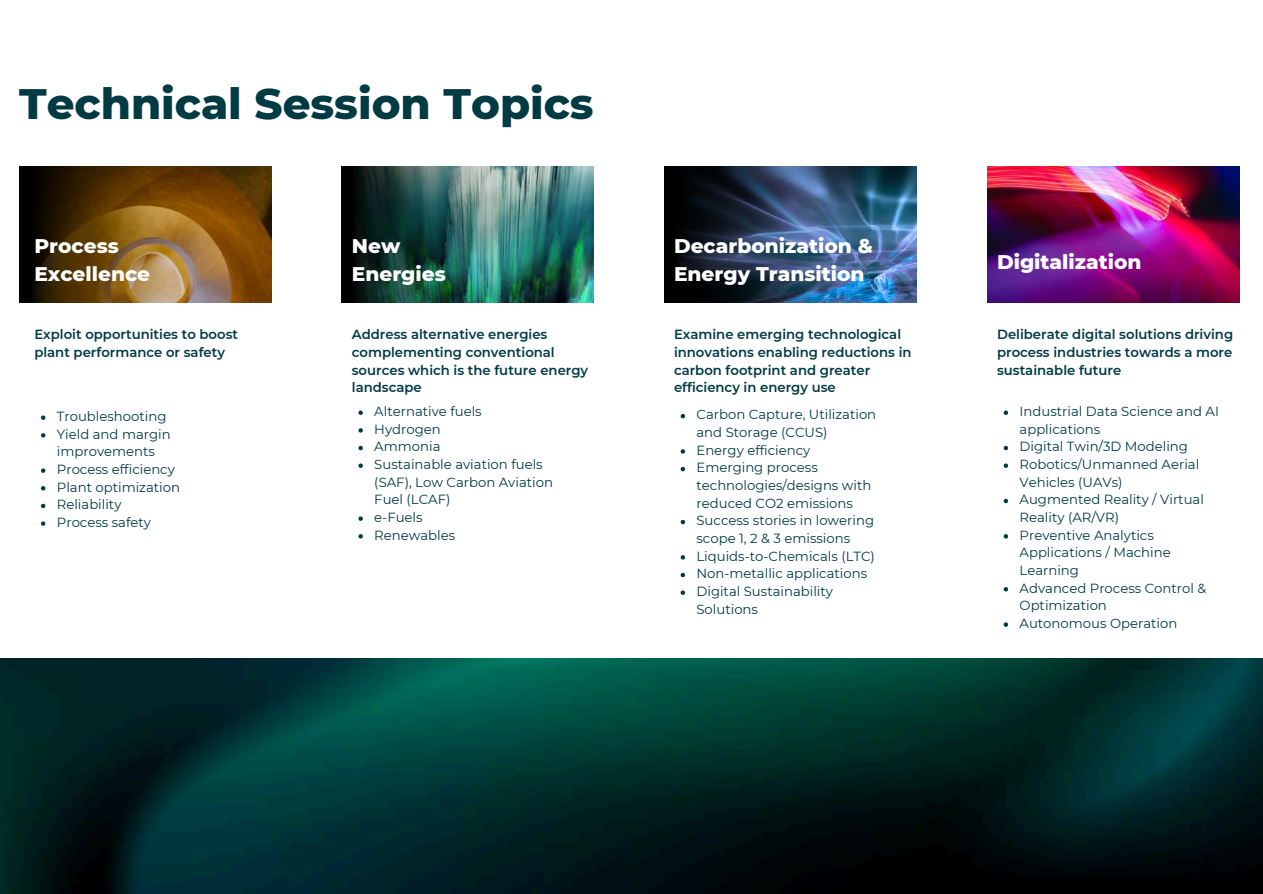
<style>
.page{position:relative;width:1263px;height:894px;background:#fff}
.page>*{position:absolute;margin:0;border:0;box-sizing:border-box;transform-origin:0 0}
.t1{font:800 43.5px "Montserrat";color:#003a43}
.t2{font:800 20.1px/27.9px "Montserrat";color:#fff}
.t3{font:13.2px/17.7px "Montserrat";color:#003a43}
.t4{font:600 13.2px/17.7px "Montserrat";color:#003a43}
</style>
<div class="page">
<img style="left:19px;top:167px;width:252px;height:135px">
<img style="left:342px;top:167px;width:252px;height:135px">
<img style="left:664px;top:167px;width:252px;height:135px">
<img style="left:987px;top:167px;width:252px;height:135px">
<svg style="left:41px;top:415px;width:4px;height:5px"></svg>
<svg style="left:41px;top:433px;width:4px;height:4px"></svg>
<svg style="left:41px;top:468px;width:4px;height:4px"></svg>
<svg style="left:41px;top:486px;width:4px;height:4px"></svg>
<svg style="left:41px;top:503px;width:4px;height:5px"></svg>
<svg style="left:41px;top:521px;width:4px;height:4px"></svg>
<svg style="left:358px;top:410px;width:5px;height:5px"></svg>
<svg style="left:358px;top:428px;width:5px;height:4px"></svg>
<svg style="left:358px;top:445px;width:5px;height:5px"></svg>
<svg style="left:358px;top:463px;width:5px;height:5px"></svg>
<svg style="left:358px;top:516px;width:5px;height:4px"></svg>
<svg style="left:358px;top:534px;width:5px;height:4px"></svg>
<svg style="left:681px;top:414px;width:4px;height:4px"></svg>
<svg style="left:681px;top:449px;width:4px;height:4px"></svg>
<svg style="left:681px;top:467px;width:4px;height:4px"></svg>
<svg style="left:681px;top:519px;width:4px;height:5px"></svg>
<svg style="left:681px;top:555px;width:4px;height:4px"></svg>
<svg style="left:681px;top:572px;width:4px;height:5px"></svg>
<svg style="left:681px;top:590px;width:4px;height:4px"></svg>
<svg style="left:1004px;top:410px;width:4px;height:5px"></svg>
<svg style="left:1004px;top:445px;width:4px;height:5px"></svg>
<svg style="left:1004px;top:463px;width:4px;height:5px"></svg>
<svg style="left:1004px;top:498px;width:4px;height:5px"></svg>
<svg style="left:1004px;top:534px;width:4px;height:4px"></svg>
<svg style="left:1004px;top:587px;width:4px;height:4px"></svg>
<svg style="left:1004px;top:622px;width:4px;height:4px"></svg>
<img style="left:0;top:658px;width:1263px;height:235px">
<h1 class="t1" style="left:19px;top:77px;width:576px">Technical Session Topics</h1>
<h2 class="t2" style="left:34px;top:232px;width:117px">Process<br>Excellence</h2>
<h2 class="t2" style="left:352px;top:232px;width:95px">New<br>Energies</h2>
<h2 class="t2" style="left:674px;top:232px;width:200px">Decarbonization &amp;<br>Energy Transition</h2>
<h2 class="t2" style="left:997px;top:248px;width:146px">Digitalization</h2>
<p class="t4" style="left:34px;top:325px;width:205px">Exploit opportunities to boost plant performance or safety</p>
<p class="t4" style="left:352px;top:325px;width:238px">Address alternative energies complementing conventional sources which is the future energy landscape</p>
<p class="t4" style="left:674px;top:325px;width:239px">Examine emerging technological innovations enabling reductions in carbon footprint and greater efficiency in energy use</p>
<p class="t4" style="left:997px;top:325px;width:238px;text-align:justify">Deliberate digital solutions driving process industries towards a more sustainable future</p>
<p class="t3" style="left:57px;top:407px;width:125px">Troubleshooting<br>Yield and margin improvements<br>Process efficiency<br>Plant optimization<br>Reliability<br>Process safety</p>
<p class="t3" style="left:374px;top:402px;width:180px">Alternative fuels<br>Hydrogen<br>Ammonia<br>Sustainable aviation fuels (SAF), Low Carbon Aviation<br>Fuel (LCAF)<br>e-Fuels<br>Renewables</p>
<p class="t3" style="left:696px;top:406px;width:181px">Carbon Capture, Utilization and Storage (CCUS)<br>Energy efficiency<br>Emerging process technologies/designs with reduced CO2 emissions<br>Success stories in lowering scope 1, 2 &amp; 3 emissions<br>Liquids-to-Chemicals (LTC)<br>Non-metallic applications<br>Digital Sustainability<br>Solutions</p>
<p class="t3" style="left:1019px;top:402px;width:201px">Industrial Data Science and AI applications<br>Digital Twin/3D Modeling<br>Robotics/Unmanned Aerial<br>Vehicles (UAVs)<br>Augmented Reality / Virtual<br>Reality (AR/VR)<br>Preventive Analytics<br>Applications / Machine<br>Learning<br>Advanced Process Control &amp;<br>Optimization<br>Autonomous Operation</p>
</div>
